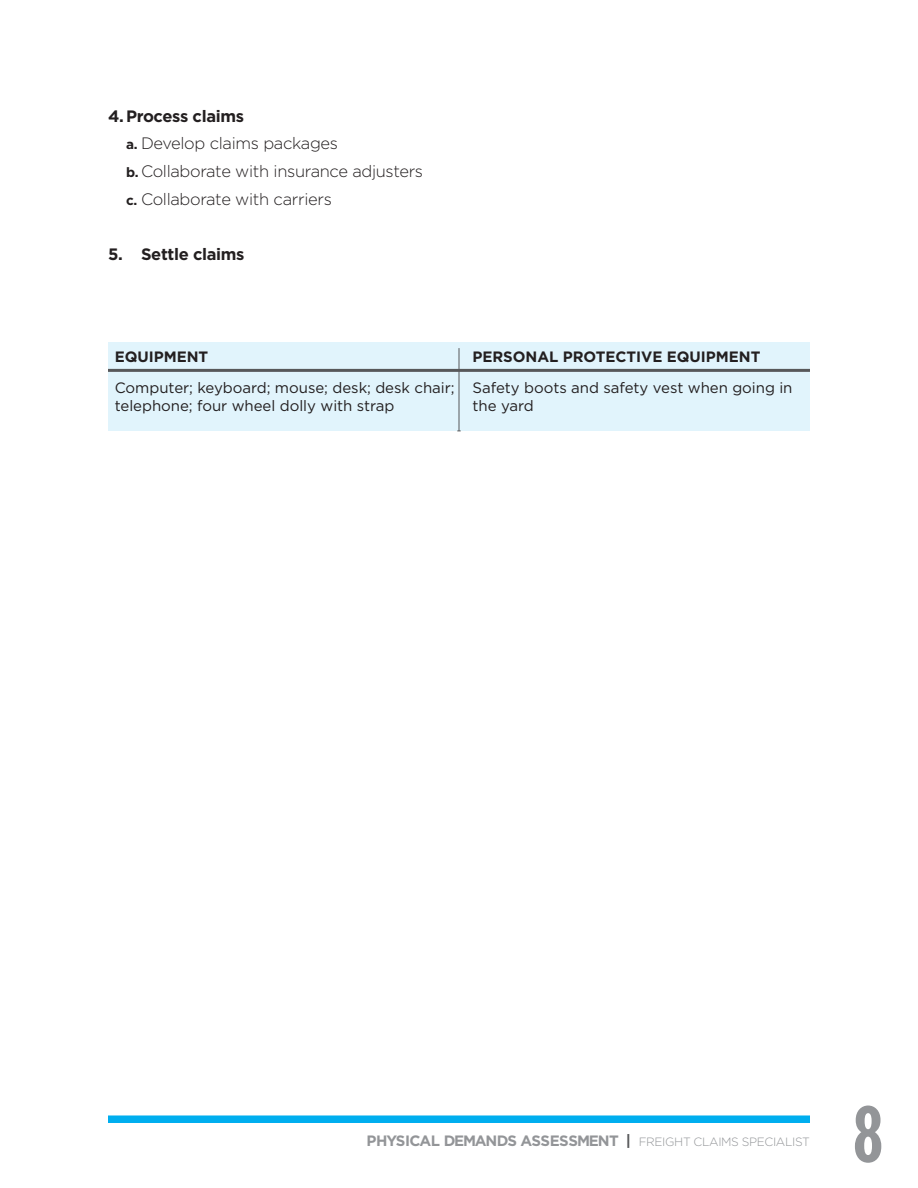
<style>
.page{position:relative;width:918px;height:1188px;background:#fff}
.page>*{position:absolute;margin:0;border:0;box-sizing:border-box;transform-origin:0 0}
.t1{font:700 79.5px "Gotham Condensed";color:#939598}
.t2{font:300 16.5px "Gotham";letter-spacing:-.02em;color:#231f20}
.t3{font:700 16.5px "Gotham";letter-spacing:-.02em;color:#231f20}
.t4{font:15px/18px "Gotham";letter-spacing:-.005em;color:#231f20}
.t5{font:700 15px "Gotham";letter-spacing:-.06em;color:#939598}
.t6{font:700 15px "Gotham";letter-spacing:-.005em;color:#231f20}
.s1{font-weight:700;font-size:13.5px}
.s2{color:#57585a}
.s3{font-weight:300;font-size:12px}
</style>
<div class="page">
<div style="left:108px;top:1115px;width:702px;height:8px;background:#00aeef"></div>
<div style="left:108px;top:342px;width:702px;height:89px;background:#e1f4fc"></div>
<hr style="left:108px;top:369px;width:702px;height:3px;background:#57585a">
<hr style="left:459px;top:348px;width:1px;height:83px;background:#57585a">
<p class="t3" style="left:108px;top:106px;width:138px">4. Process claims</p>
<p class="t2" style="left:126px;top:135px;width:214px"><span class="s1">a.</span> Develop claims packages</p>
<p class="t2" style="left:126px;top:162px;width:299px"><span class="s1">b.</span> Collaborate with insurance adjusters</p>
<p class="t2" style="left:126px;top:190px;width:207px"><span class="s1">c.</span> Collaborate with carriers</p>
<p class="t3" style="left:108px;top:245px;width:138px">5. Settle claims</p>
<p class="t6" style="left:115px;top:348px;width:95px">EQUIPMENT</p>
<p class="t6" style="left:472px;top:348px;width:289px">PERSONAL PROTECTIVE EQUIPMENT</p>
<p class="t4" style="left:115px;top:379px;width:679px">Computer; keyboard; mouse; desk; desk chair; Safety boots and safety vest when going in telephone; four wheel dolly with strap</p>
<p class="t4" style="left:472px;top:397px;width:63px">the yard</p>
<p class="t5" style="left:367px;top:1132px;width:445px">PHYSICAL DEMANDS ASSESSMENT <span class="s2">|</span> <span class="s3">FREIGHT CLAIMS SPECIALIST</span></p>
<h1 class="t1" style="left:853px;top:1087px;width:31px">8</h1>
</div>
